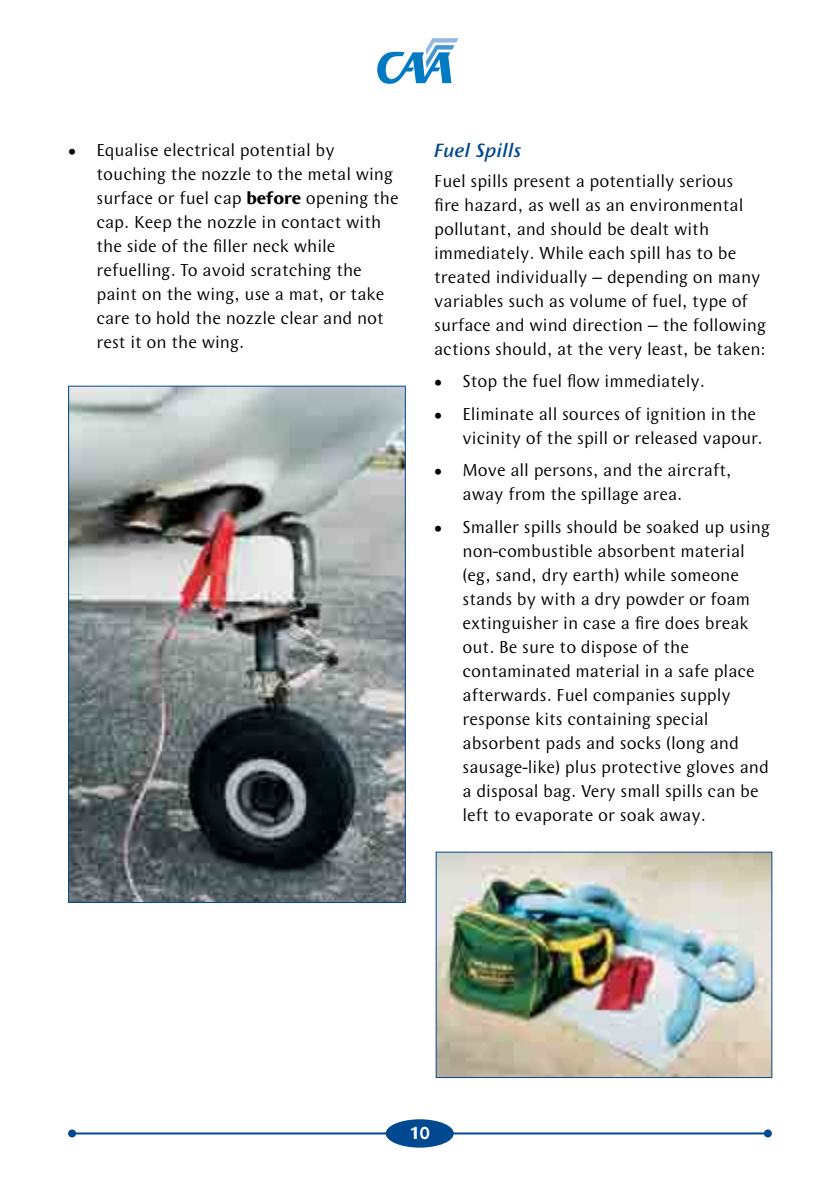
<style>
.page{position:relative;width:840px;height:1191px;background:#fff}
.page>*{position:absolute;margin:0;border:0;box-sizing:border-box;transform-origin:0 0}
.Sub_3_Blue_Italic{font:italic 500 20px "Wunderlich";color:#004990}
.t1{font:700 20px "Wunderlich";color:#fff}
.Body_Bullet{font:18px/24px "Wunderlich";color:#000}
.Body{font:18px/24px "Wunderlich";color:#000}
.s1{font-weight:700}
</style>
<div class="page">
<hr style="left:72px;top:1132px;width:695px;height:2px;background:#004990">
<div style="left:68px;top:1129px;width:8px;height:8px;background:#004990;border-radius:50%"></div>
<div style="left:763px;top:1129px;width:8px;height:8px;background:#004990;border-radius:50%"></div>
<div style="left:385px;top:1119px;width:68px;height:28px;background:#004990;border-radius:50%"></div>
<svg style="left:377px;top:38px;width:81px;height:46px"></svg>
<img style="left:70px;top:388px;width:333px;height:513px">
<img style="left:437px;top:853px;width:333px;height:223px">
<div style="left:435px;top:851px;width:337px;height:227px;border:1px solid #004990"></div>
<p class="Body_Bullet" style="left:96px;top:138px;width:303px;text-indent:-28px">• Equalise electrical potential by touching the nozzle to the metal wing surface or fuel cap <span class="s1">before</span> opening the cap. Keep the nozzle in contact with the side of the filler neck while refuelling. To avoid scratching the paint on the wing, use a mat, or take care to hold the nozzle clear and not rest it on the wing.</p>
<p class="Sub_3_Blue_Italic" style="left:434px;top:139px;width:89px">Fuel Spills</p>
<p class="Body" style="left:434px;top:169px;width:333px">Fuel spills present a potentially serious<br>fire hazard, as well as an environmental pollutant, and should be dealt with immediately. While each spill has to be treated individually – depending on many variables such as volume of fuel, type of surface and wind direction – the following actions should, at the very least, be taken:</p>
<p class="Body_Bullet" style="left:434px;top:369px;width:272px">• Stop the fuel flow immediately.</p>
<p class="Body_Bullet" style="left:462px;top:402px;width:301px;text-indent:-28px">• Eliminate all sources of ignition in the vicinity of the spill or released vapour.</p>
<p class="Body_Bullet" style="left:462px;top:458px;width:270px;text-indent:-28px">• Move all persons, and the aircraft, away from the spillage area.</p>
<p class="Body_Bullet" style="left:462px;top:515px;width:309px;text-indent:-28px">• Smaller spills should be soaked up using non-combustible absorbent material (eg, sand, dry earth) while someone stands by with a dry powder or foam extinguisher in case a fire does break out. Be sure to dispose of the contaminated material in a safe place afterwards. Fuel companies supply response kits containing special absorbent pads and socks (long and sausage-like) plus protective gloves and a disposal bag. Very small spills can be left to evaporate or soak away.</p>
<p class="t1" style="left:409px;top:1121px;width:21px">10</p>
</div>
